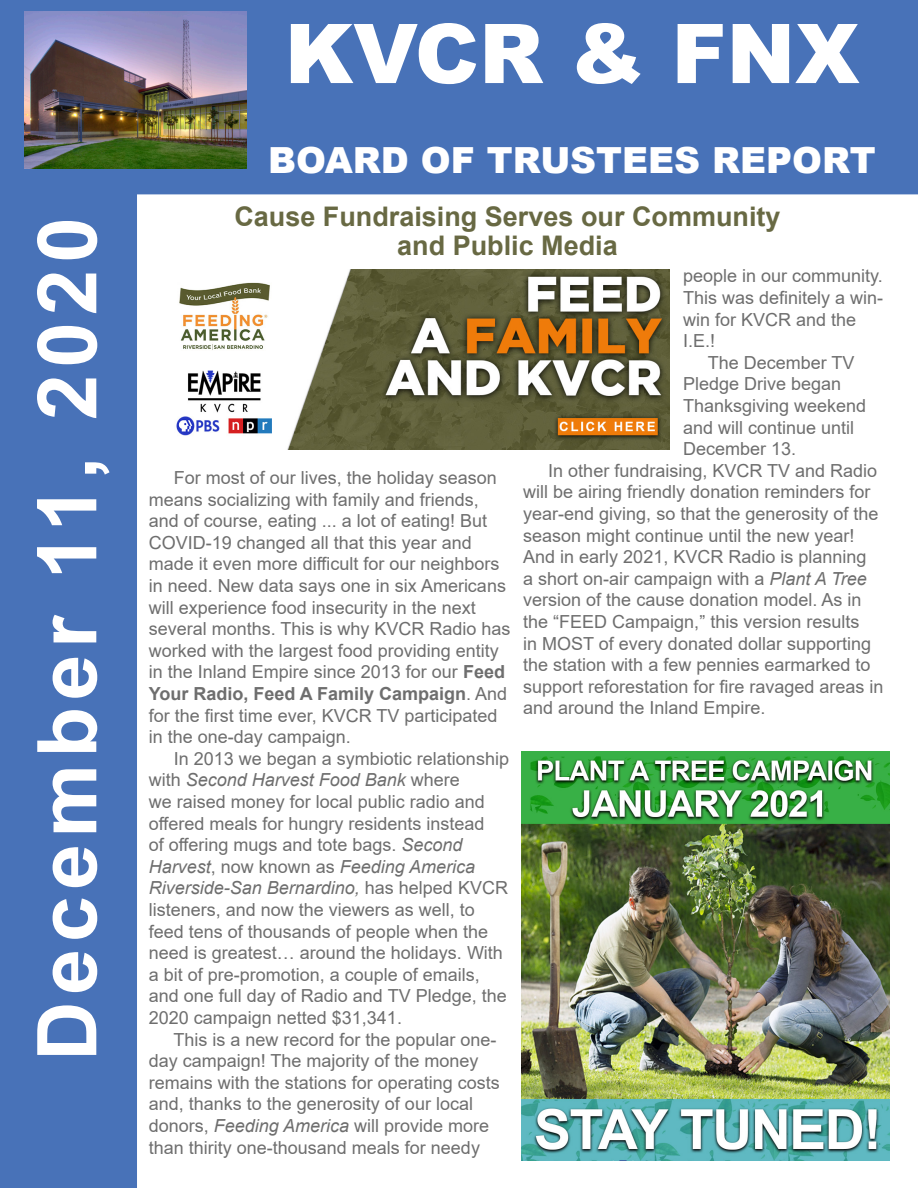
<style>
.page{position:relative;width:918px;height:1188px;background:#fff}
.page>*{position:absolute;margin:0;border:0;box-sizing:border-box;transform-origin:0 0}
.t1{font:700 82.5px "Arial";letter-spacing:.08em;color:#fff}
.t2{font:900 82.5px "Arial";color:#fff}
.t3{font:900 36px "Arial";color:#fff}
.t4{font:700 27px "Arial";color:#686943}
.t5{font:18px/21.6px "Arial";color:#6e6e6e}
.s1{font-weight:700}
.s2{font-style:italic}
</style>
<div class="page">
<div style="left:0;top:194px;width:137px;height:994px;background:#4872b8"></div>
<div style="left:0;top:0;width:918px;height:194px;background:#4872b8"></div>
<img style="left:25px;top:12px;width:221px;height:156px">
<img style="left:521px;top:752px;width:369px;height:408px">
<img style="left:176px;top:269px;width:493px;height:180px">
<p class="t1" style="left:9px;top:1061px;width:845px;rotate:-90deg">December 11, 2020</p>
<p class="t2" style="left:285px;top:-6px;width:576px">KVCR &amp; FNX</p>
<p class="t3" style="left:268px;top:134px;width:609px">BOARD OF TRUSTEES REPORT</p>
<p class="t4" style="left:234px;top:198px;width:548px">Cause Fundraising Serves our Community</p>
<p class="t4" style="left:397px;top:226px;width:222px">and Public Media</p>
<p class="t5" style="left:149px;top:467px;width:363px;text-indent:25px">For most of our lives, the holiday season means socializing with family and friends, and of course, eating ... a lot of eating! But COVID-19 changed all that this year and made it even more difficult for our neighbors in need. New data says one in six Americans will experience food insecurity in the next several months. This is why KVCR Radio has worked with the largest food providing entity in the Inland Empire since 2013 for our <span class="s1">Feed Your Radio, Feed A Family Campaign</span>. And for the first time ever, KVCR TV participated in the one-day campaign.</p>
<p class="t5" style="left:149px;top:748px;width:362px;text-indent:25px">In 2013 we began a symbiotic relationship with <span class="s2">Second Harvest Food Bank</span> where<br>we raised money for local public radio and offered meals for hungry residents instead<br>of offering mugs and tote bags. <span class="s2">Second Harvest</span>, now known as <span class="s2">Feeding America Riverside-San Bernardino,</span> has helped KVCR listeners, and now the viewers as well, to feed tens of thousands of people when the need is greatest… around the holidays. With a bit of pre-promotion, a couple of emails, and one full day of Radio and TV Pledge, the 2020 campaign netted $31,341.</p>
<p class="t5" style="left:149px;top:1028px;width:353px;text-indent:25px">This is a new record for the popular one&shy;day campaign! The majority of the money remains with the stations for operating costs and, thanks to the generosity of our local donors, <span class="s2">Feeding America</span> will provide more than thirity one-thousand meals for needy</p>
<p class="t5" style="left:683px;top:265px;width:202px">people in our community.<br>This was definitely a win&shy;win for KVCR and the<br>I.E.!</p>
<p class="t5" style="left:683px;top:352px;width:185px;text-indent:25px">The December TV<br>Pledge Drive began<br>Thanksgiving weekend and will continue until<br>December 13.</p>
<p class="t5" style="left:523px;top:460px;width:362px;text-indent:25px">In other fundraising, KVCR TV and Radio will be airing friendly donation reminders for year-end giving, so that the generosity of the season might continue until the new year!<br>And in early 2021, KVCR Radio is planning<br>a short on-air campaign with a <span class="s2">Plant A Tree </span>version of the cause donation model. As in the “FEED Campaign,” this version results<br>in MOST of every donated dollar supporting the station with a few pennies earmarked to support reforestation for fire ravaged areas in and around the Inland Empire.</p>
</div>
